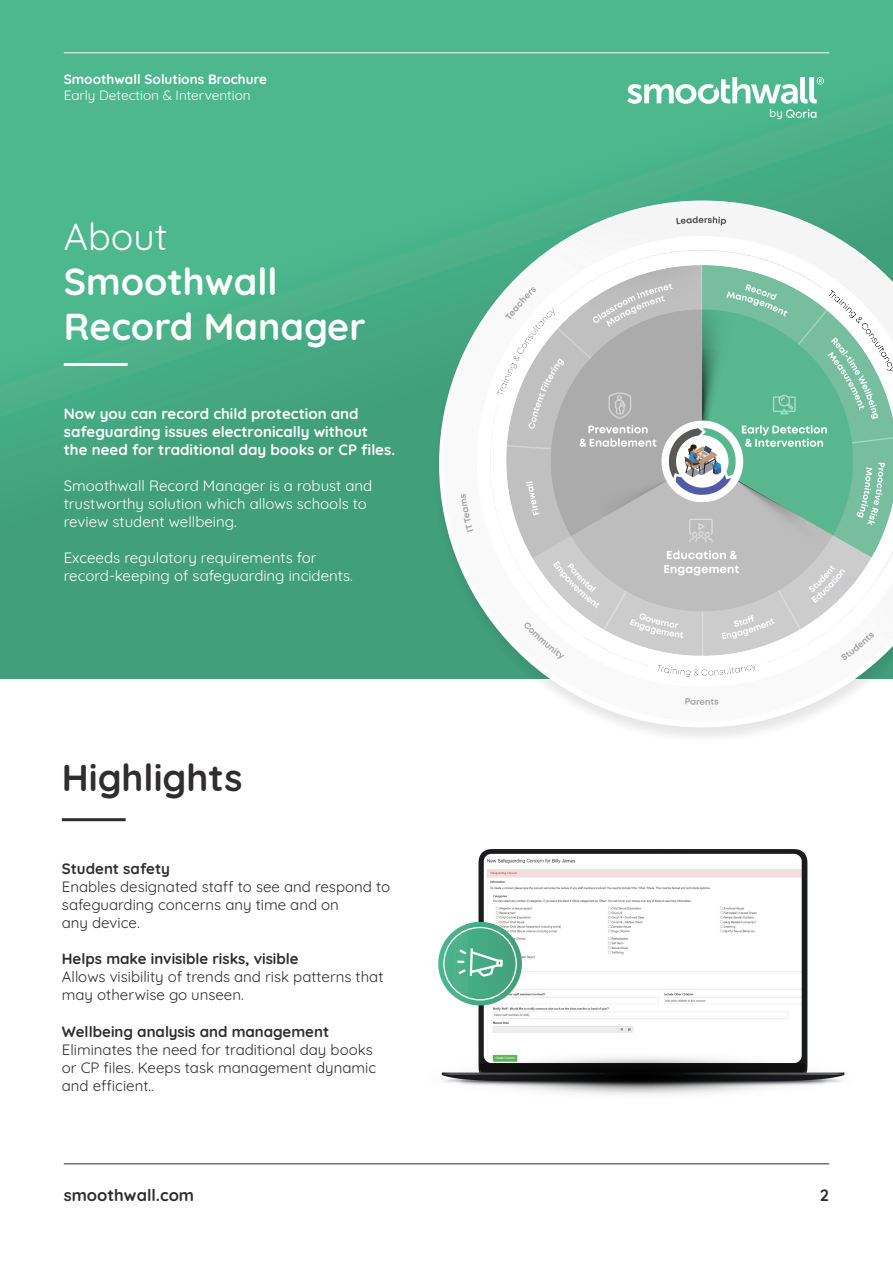
<style>
.page{position:relative;width:893px;height:1263px;background:#fff}
.page>*{position:absolute;margin:0;border:0;box-sizing:border-box;transform-origin:0 0}
.t1{font:700 37.5px/45px "Quicksand";color:#fff}
.t2{font:700 37.5px "Quicksand";color:#2f2d2e}
.t3{font:700 16.5px "Quicksand";color:#2f2d2e}
.t4{font:15px/18px "Quicksand";color:#2f2d2e}
.t5{font:15px/18px "Quicksand";color:#fff}
.t6{font:700 15px/18px "Quicksand";color:#fff}
.t7{font:700 15px "Quicksand";color:#2f2d2e}
.t8{font:700 13.5px "Quicksand";color:#fff}
.t9{font:13.5px "Quicksand";color:#fff}
.t10{font:500 11.1px "Quicksand";color:#fff}
.s1{font-weight:400}
</style>
<div class="page">
<hr style="left:64px;top:1163px;width:765px;height:1px;background:#2f2d2e">
<div style="left:0;top:0;width:893px;height:678px;background:linear-gradient(to bottom,#51bd93,#3e9b79)"></div>
<hr style="left:64px;top:53px;width:765px;height:1px;background:#fff">
<img style="left:438px;top:849px;width:370px;height:153px">
<hr style="left:64px;top:363px;width:64px;height:3px;background:#fff">
<img style="left:441px;top:1002px;width:404px;height:93px">
<hr style="left:62px;top:818px;width:64px;height:3px;background:#2f2d2e">
<svg style="left:438px;top:922px;width:84px;height:83px;background:#51af8c"></svg>
<div style="left:443px;top:927px;width:74px;height:73px;border:1px solid #fff;border-radius:50%"></div>
<img style="left:432px;top:193px;width:461px;height:541px">
<svg style="left:627px;top:77px;width:197px;height:41px"></svg>
<svg style="left:457px;top:948px;width:46px;height:28px"></svg>
<p class="t8" style="left:64px;top:69px;width:205px">Smoothwall Solutions Brochure</p>
<p class="t9" style="left:64px;top:85px;width:188px">Early Detection &amp; Intervention</p>
<p class="t1" style="left:64px;top:211px;width:303px"><span class="s1">About<br></span>Smoothwall<br>Record Manager</p>
<p class="t6" style="left:64px;top:403px;width:333px">Now you can record child protection and safeguarding issues electronically without the need for traditional day books or CP files.</p>
<p class="t5" style="left:64px;top:475px;width:310px">Smoothwall Record Manager is a robust and trustworthy solution which allows schools to review student wellbeing.</p>
<p class="t5" style="left:64px;top:547px;width:291px">Exceeds regulatory requirements for record-keeping of safeguarding incidents.</p>
<p class="t2" style="left:62px;top:749px;width:182px">Highlights</p>
<p class="t7" style="left:62px;top:857px;width:110px">Student safety</p>
<p class="t4" style="left:62px;top:877px;width:330px">Enables designated staff to see and respond to safeguarding concerns any time and on<br>any device.</p>
<p class="t7" style="left:62px;top:947px;width:238px">Helps make invisible risks, visible</p>
<p class="t4" style="left:62px;top:967px;width:323px">Allows visibility of trends and risk patterns that may otherwise go unseen.</p>
<p class="t7" style="left:62px;top:1019px;width:269px">Wellbeing analysis and management</p>
<p class="t4" style="left:62px;top:1039px;width:316px">Eliminates the need for traditional day books or CP files. Keeps task management dynamic and efficient..</p>
<p class="t10" style="left:770px;top:104px;width:15px">by</p>
<p class="t3" style="left:64px;top:1183px;width:132px">smoothwall.com</p>
<p class="t3" style="left:820px;top:1183px;width:11px">2</p>
</div>
